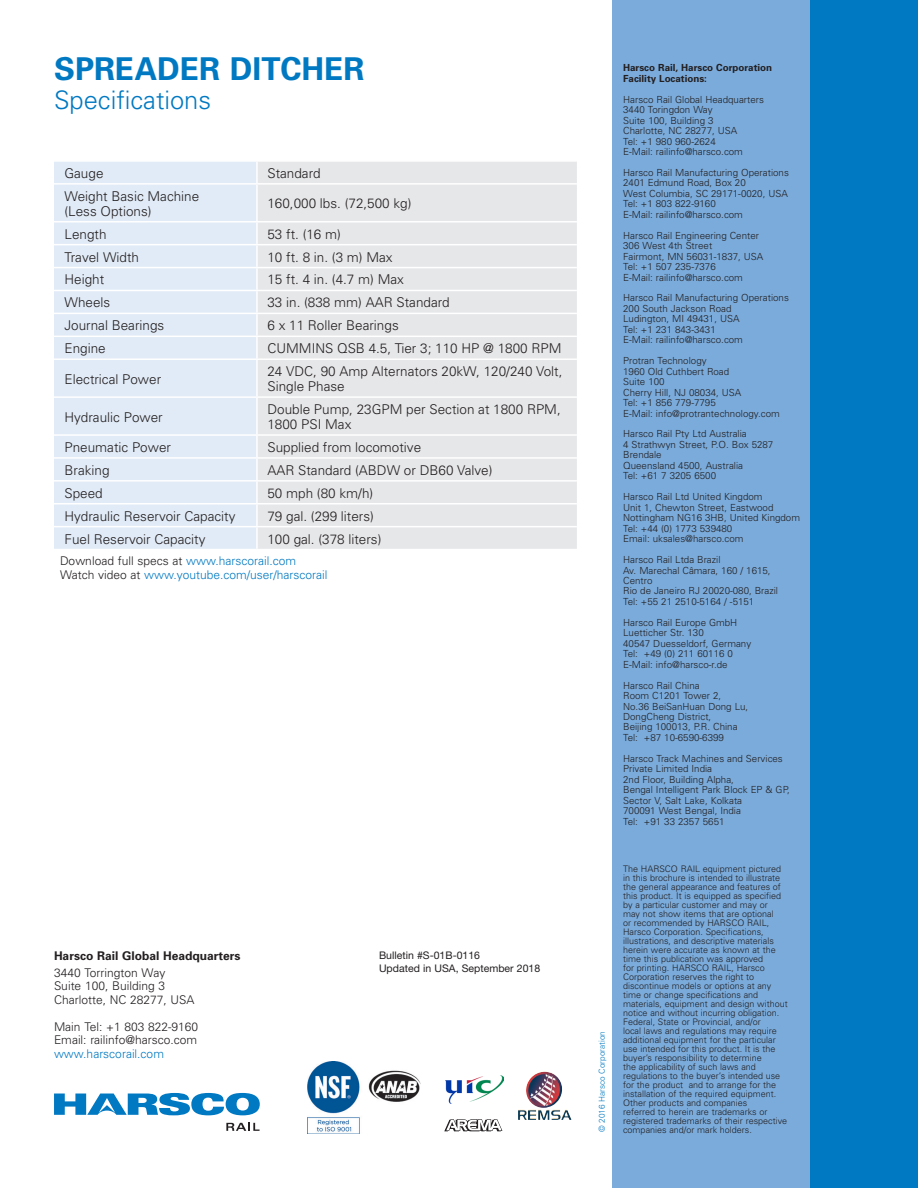
<style>
.page{position:relative;width:918px;height:1188px;background:#fff}
.page>*{position:absolute;margin:0;border:0;box-sizing:border-box;transform-origin:0 0}
.t1{font:700 31.5px "Univers";color:#0079c2}
.t2{font:300 25.5px "Univers";color:#0079c2}
.HR_Table_paragraph{font:300 13.5px/15px "Univers";color:#231f20}
.t3{font:300 12px/13.5px "Univers";color:#231f20}
.t4{font:300 12px "Univers";color:#0079c2}
.t5{font:700 12px "Univers";color:#231f20}
.t6{font:10.5px/13.5px "Helvetica Neue";color:#231f20}
.t7{font:300 9.75px/10.5px "Univers";color:#231f20}
.t8{font:700 9.75px/10.5px "Univers";color:#231f20}
.t9{font:300 9px/9px "Univers";color:#231f20}
.t10{font:300 8.25px "Univers";color:#0079c2}
.s1{color:#0079c2}
.s2{color:#231f20}
</style>
<div class="page">
<div style="left:612px;top:0;width:306px;height:1188px;background:#7aabdb"></div>
<div style="left:810px;top:0;width:108px;height:1188px;background:#0079c2"></div>
<svg style="left:54px;top:1093px;width:206px;height:22px"></svg>
<svg style="left:226px;top:1123px;width:34px;height:8px"></svg>
<img style="left:518px;top:1072px;width:54px;height:48px">
<img style="left:446px;top:1075px;width:57px;height:29px">
<svg style="left:445px;top:1120px;width:57px;height:11px"></svg>
<img style="left:308px;top:1061px;width:113px;height:73px">
<div style="left:54px;top:162px;width:202px;height:387px;background:#e1ebf7"></div>
<div style="left:258px;top:162px;width:319px;height:387px;background:#e6e7e9"></div>
<hr style="left:54px;top:183px;width:203px;height:2px;background:#fff">
<hr style="left:257px;top:183px;width:320px;height:2px;background:#fff">
<hr style="left:54px;top:221px;width:203px;height:2px;background:#fff">
<hr style="left:257px;top:221px;width:320px;height:2px;background:#fff">
<hr style="left:54px;top:244px;width:203px;height:1px;background:#fff">
<hr style="left:257px;top:244px;width:320px;height:1px;background:#fff">
<hr style="left:54px;top:267px;width:203px;height:1px;background:#fff">
<hr style="left:257px;top:267px;width:320px;height:1px;background:#fff">
<hr style="left:54px;top:290px;width:203px;height:1px;background:#fff">
<hr style="left:257px;top:290px;width:320px;height:1px;background:#fff">
<hr style="left:54px;top:313px;width:203px;height:1px;background:#fff">
<hr style="left:257px;top:313px;width:320px;height:1px;background:#fff">
<hr style="left:54px;top:336px;width:203px;height:1px;background:#fff">
<hr style="left:257px;top:336px;width:320px;height:1px;background:#fff">
<hr style="left:54px;top:358px;width:203px;height:2px;background:#fff">
<hr style="left:257px;top:358px;width:320px;height:2px;background:#fff">
<hr style="left:54px;top:396px;width:203px;height:2px;background:#fff">
<hr style="left:257px;top:396px;width:320px;height:2px;background:#fff">
<hr style="left:54px;top:434px;width:203px;height:2px;background:#fff">
<hr style="left:257px;top:434px;width:320px;height:2px;background:#fff">
<hr style="left:54px;top:457px;width:203px;height:2px;background:#fff">
<hr style="left:257px;top:457px;width:320px;height:2px;background:#fff">
<hr style="left:54px;top:480px;width:203px;height:2px;background:#fff">
<hr style="left:257px;top:480px;width:320px;height:2px;background:#fff">
<hr style="left:54px;top:503px;width:203px;height:2px;background:#fff">
<hr style="left:257px;top:503px;width:320px;height:2px;background:#fff">
<hr style="left:54px;top:526px;width:203px;height:1px;background:#fff">
<hr style="left:257px;top:526px;width:320px;height:1px;background:#fff">
<p class="t1" style="left:54px;top:48px;width:312px">SPREADER DITCHER</p>
<p class="t2" style="left:54px;top:85px;width:159px">Specifications</p>
<p class="HR_Table_paragraph" style="left:64px;top:165px;width:41px">Gauge</p>
<p class="HR_Table_paragraph" style="left:267px;top:165px;width:55px">Standard</p>
<p class="HR_Table_paragraph" style="left:64px;top:188px;width:136px">Weight Basic Machine</p>
<p class="HR_Table_paragraph" style="left:64px;top:203px;width:89px">(Less Options)</p>
<p class="HR_Table_paragraph" style="left:267px;top:196px;width:146px">160,000 lbs. (72,500 kg)</p>
<p class="HR_Table_paragraph" style="left:64px;top:226px;width:44px">Length</p>
<p class="HR_Table_paragraph" style="left:267px;top:226px;width:75px">53 ft. (16 m)</p>
<p class="HR_Table_paragraph" style="left:64px;top:249px;width:76px">Travel Width</p>
<p class="HR_Table_paragraph" style="left:267px;top:249px;width:127px">10 ft. 8 in. (3 m) Max</p>
<p class="HR_Table_paragraph" style="left:64px;top:272px;width:41px">Height</p>
<p class="HR_Table_paragraph" style="left:267px;top:272px;width:138px">15 ft. 4 in. (4.7 m) Max</p>
<p class="HR_Table_paragraph" style="left:64px;top:295px;width:47px">Wheels</p>
<p class="HR_Table_paragraph" style="left:267px;top:295px;width:184px">33 in. (838 mm) AAR Standard</p>
<p class="HR_Table_paragraph" style="left:64px;top:318px;width:101px">Journal Bearings</p>
<p class="HR_Table_paragraph" style="left:267px;top:318px;width:133px">6 x 11 Roller Bearings</p>
<p class="HR_Table_paragraph" style="left:64px;top:341px;width:43px">Engine</p>
<p class="HR_Table_paragraph" style="left:267px;top:341px;width:296px">CUMMINS QSB 4.5, Tier 3; 110 HP @ 1800 RPM</p>
<p class="HR_Table_paragraph" style="left:64px;top:371px;width:98px">Electrical Power</p>
<p class="HR_Table_paragraph" style="left:267px;top:363px;width:297px">24 VDC, 90 Amp Alternators 20kW, 120/240 Volt,<br>Single Phase</p>
<p class="HR_Table_paragraph" style="left:64px;top:409px;width:100px">Hydraulic Power</p>
<p class="HR_Table_paragraph" style="left:267px;top:401px;width:295px">Double Pump, 23GPM per Section at 1800 RPM,<br>1800 PSI Max</p>
<p class="HR_Table_paragraph" style="left:64px;top:439px;width:108px">Pneumatic Power</p>
<p class="HR_Table_paragraph" style="left:267px;top:439px;width:155px">Supplied from locomotive</p>
<p class="HR_Table_paragraph" style="left:64px;top:462px;width:47px">Braking</p>
<p class="HR_Table_paragraph" style="left:267px;top:462px;width:227px">AAR Standard (ABDW or DB60 Valve)</p>
<p class="HR_Table_paragraph" style="left:64px;top:485px;width:40px">Speed</p>
<p class="HR_Table_paragraph" style="left:267px;top:485px;width:107px">50 mph (80 km/h)</p>
<p class="HR_Table_paragraph" style="left:64px;top:508px;width:173px">Hydraulic Reservoir Capacity</p>
<p class="HR_Table_paragraph" style="left:267px;top:508px;width:108px">79 gal. (299 liters)</p>
<p class="HR_Table_paragraph" style="left:64px;top:531px;width:143px">Fuel Reservoir Capacity</p>
<p class="HR_Table_paragraph" style="left:267px;top:531px;width:116px">100 gal. (378 liters)</p>
<p class="t3" style="left:60px;top:554px;width:238px">Download full specs at <span class="s1">www.harscorail.com</span></p>
<p class="t4" style="left:60px;top:567px;width:269px"><span class="s2">Watch video at</span> www.youtube.com/user/harscorail</p>
<p class="t5" style="left:54px;top:949px;width:188px">Harsco Rail Global Headquarters</p>
<p class="t3" style="left:54px;top:966px;width:142px">3440 Torrington Way<br>Suite 100, Building 3<br>Charlotte, NC 28277, USA</p>
<p class="t3" style="left:54px;top:1020px;width:146px">Main Tel: +1 803 822-9160<br>Email: railinfo@harsco.com</p>
<p class="t4" style="left:54px;top:1046px;width:112px">www.harscorail.com</p>
<p class="t6" style="left:379px;top:948px;width:163px">Bulletin #S-01B-0116<br>Updated in USA, September 2018</p>
<p class="t10" style="left:597px;top:1132px;width:102px;rotate:-90deg">© 2016 Harsco Corporation</p>
<p class="t8" style="left:623px;top:62px;width:150px">Harsco Rail, Harsco Corporation<br>Facility Locations:</p>
<p class="t7" style="left:623px;top:94px;width:142px">Harsco Rail Global Headquarters<br>3440 Toringdon Way<br>Suite 100, Building 3<br>Charlotte, NC 28277, USA<br>Tel: +1 980 960-2624<br>E-Mail: railinfo@harsco.com</p>
<p class="t7" style="left:623px;top:167px;width:167px">Harsco Rail Manufacturing Operations<br>2401 Edmund Road, Box 20<br>West Columbia, SC 29171-0020, USA<br>Tel: +1 803 822-9160<br>E-Mail: railinfo@harsco.com</p>
<p class="t7" style="left:623px;top:230px;width:142px">Harsco Rail Engineering Center<br>306 West 4th Street<br>Fairmont, MN 56031-1837, USA<br>Tel: +1 507 235-7376<br>E-Mail: railinfo@harsco.com</p>
<p class="t7" style="left:623px;top:292px;width:167px">Harsco Rail Manufacturing Operations<br>200 South Jackson Road<br>Ludington, MI 49431, USA<br>Tel: +1 231 843-3431<br>E-Mail: railinfo@harsco.com</p>
<p class="t7" style="left:623px;top:355px;width:158px">Protran Technology<br>1960 Old Cuthbert Road<br>Suite 100<br>Cherry Hill, NJ 08034, USA<br>Tel: +1 856 779-7795<br>E-Mail: info@protrantechnology.com</p>
<p class="t7" style="left:623px;top:429px;width:152px">Harsco Rail Pty Ltd Australia<br>4 Strathwyn Street, P.O. Box 5287<br>Brendale<br>Queensland 4500, Australia<br>Tel: +61 7 3205 6500</p>
<p class="t7" style="left:623px;top:491px;width:178px">Harsco Rail Ltd United Kingdom<br>Unit 1, Chewton Street, Eastwood<br>Nottingham NG16 3HB, United Kingdom<br>Tel: +44 (0) 1773 539480<br>Email: uksales@harsco.com</p>
<p class="t7" style="left:623px;top:554px;width:156px">Harsco Rail Ltda Brazil<br>Av. Marechal Câmara, 160 / 1615,<br>Centro<br>Rio de Janeiro RJ 20020-080, Brazil<br>Tel: +55 21 2510-5164 / -5151</p>
<p class="t7" style="left:623px;top:617px;width:130px">Harsco Rail Europe GmbH<br>Luetticher Str. 130<br>40547 Duesseldorf, Germany<br>Tel: +49 (0) 211 60116 0<br>E-Mail: info@harsco-r.de</p>
<p class="t7" style="left:623px;top:680px;width:127px">Harsco Rail China<br>Room C1201 Tower 2,<br>No.36 BeiSanHuan Dong Lu,<br>DongCheng District,<br>Beijing 100013, P.R. China<br>Tel: +87 10-6590-6399</p>
<p class="t7" style="left:623px;top:753px;width:168px">Harsco Track Machines and Services<br>Private Limited India<br>2nd Floor, Building Alpha,<br>Bengal Intelligent Park Block EP &amp; GP,<br>Sector V, Salt Lake, Kolkata<br>700091 West Bengal, India<br>Tel: +91 33 2357 5651</p>
<p class="t9" style="left:623px;top:864px;width:166px">The HARSCO RAIL equipment pictured in this brochure is intended to illustrate the general appearance and features of this product. It is equipped as specified by a particular customer and may or<br>may not show items that are optional<br>or recommended by HARSCO RAIL, Harsco Corporation. Specifications, illustrations, and descriptive materials herein were accurate as known at the time this publication was approved<br>for printing. HARSCO RAIL, Harsco Corporation reserves the right to discontinue models or options at any time or change specifications and materials, equipment and design without notice and without incurring obligation.<br>Federal, State or Provincial, and/or<br>local laws and regulations may require additional equipment for the particular use intended for this product. It is the buyer’s responsibility to determine<br>the applicability of such laws and regulations to the buyer’s intended use for the product and to arrange for the installation of the required equipment.<br>Other products and companies<br>referred to herein are trademarks or registered trademarks of their respective companies and/or mark holders.</p>
</div>
